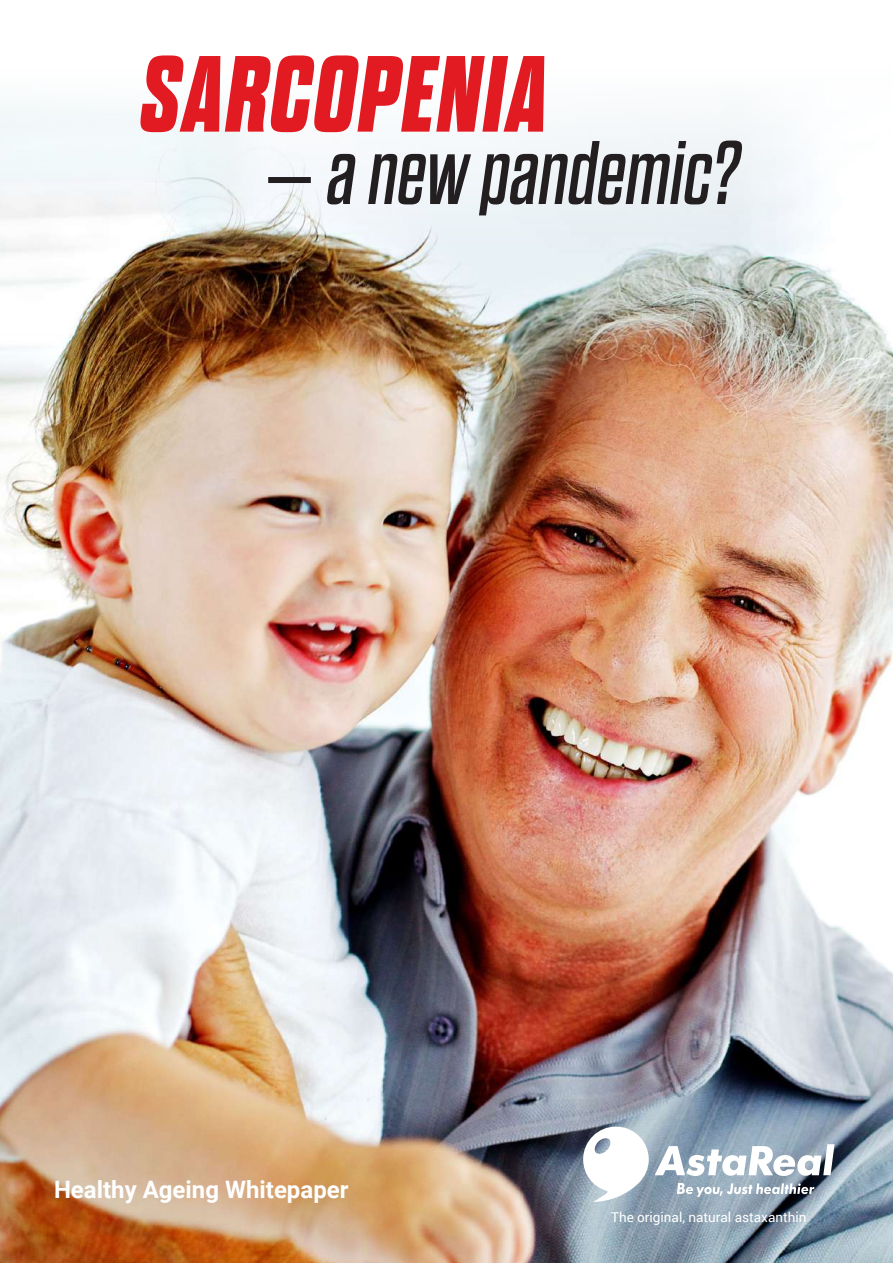
<style>
.page{position:relative;width:893px;height:1263px;background:#fff}
.page>*{position:absolute;margin:0;border:0;box-sizing:border-box;transform-origin:0 0}
.t1{font:italic 700 expanded 108px "Dharma Gothic E";letter-spacing:.025em;color:#e21a21}
.t2{font:italic 90px "Dharma Gothic E";color:#231f20}
.t3{font:700 24px "Roboto";color:#fff}
.t4{font:13.5px "Roboto";color:#fff}
</style>
<div class="page">
<img style="left:0;top:336px;width:893px;height:927px">
<img style="left:0;top:107px;width:887px;height:229px">
<svg style="left:583px;top:1126px;width:66px;height:76px"></svg>
<svg style="left:655px;top:1144px;width:179px;height:32px"></svg>
<svg style="left:677px;top:1183px;width:137px;height:14px"></svg>
<div style="left:268px;top:177px;width:43px;height:6px;background:#231f20"></div>
<h1 class="t1" style="left:141px;top:38px;width:408px">SARCOPENIA</h1>
<h2 class="t2" style="left:327px;top:128px;width:414px">a new pandemic?</h2>
<h3 class="t3" style="left:54px;top:1173px;width:296px">Healthy Ageing Whitepaper</h3>
<p class="t4" style="left:611px;top:1208px;width:197px">The original, natural astaxanthin</p>
</div>
